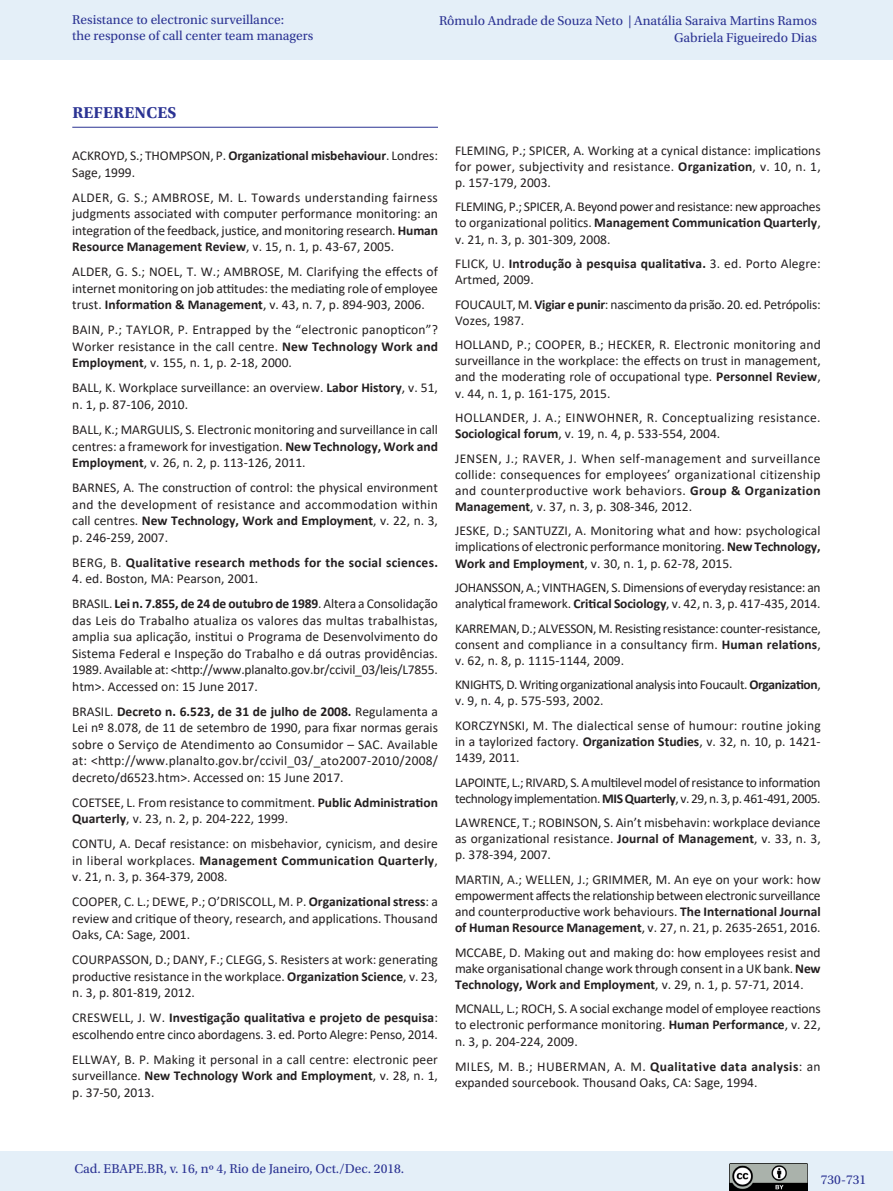
<style>
.page{position:relative;width:893px;height:1191px;background:#fff}
.page>*{position:absolute;margin:0;border:0;box-sizing:border-box;transform-origin:0 0}
._07_1_sub_1{font:700 16.5px "Utopia Std";letter-spacing:.01em;color:#2b3393}
.Referencias{font:13.5px/16.5px "Calibri";color:#231f20;text-align:justify}
.Referencias-2{font:13.5px/16px "Calibri";letter-spacing:-.025em;color:#231f20}
.t1{font:13.5px/16.5px "Utopia Std";color:#2b3393}
.Referencias-3{font:13.5px/16px "Calibri";letter-spacing:-.02em;color:#231f20}
.Referencias-4{font:13.5px/16px "Calibri";letter-spacing:.025em;color:#231f20}
.Referencias-5{font:700 13.5px "Calibri";letter-spacing:.02em;color:#231f20}
.s1{font-weight:700}
.s2{font-weight:400}
.s3{font-family:"Arial"}
</style>
<div class="page">
<div style="left:0;top:1151px;width:893px;height:40px;background:#e4eff8"></div>
<img style="left:730px;top:1163px;width:77px;height:27px">
<div style="left:0;top:0;width:893px;height:60px;background:#e4eff8"></div>
<hr style="left:72px;top:127px;width:366px;height:1px;background:#2b3393">
<p class="t1" style="left:72px;top:11px;width:242px">Resistance to electronic surveillance:<br>the response of call center team managers</p>
<p class="t1" style="left:439px;top:13px;width:379px;text-align:right">Rômulo Andrade de Souza Neto | Anatália Saraiva Martins Ramos<br>Gabriela Figueiredo Dias</p>
<p class="_07_1_sub_1" style="left:72px;top:103px;width:106px">REFERENCES</p>
<p class="Referencias" style="left:72px;top:147px;width:367px">ACKROYD, S.; THOMPSON, P. <span class="s1">Organizational misbehaviour</span>. Londres:<br>Sage, 1999.</p>
<p class="Referencias" style="left:72px;top:189px;width:367px">ALDER, G. S.; AMBROSE, M. L. Towards understanding fairness judgments associated with computer performance monitoring: an integration of the feedback, justice, and monitoring research. <span class="s1">Human Resource Management Review</span>, v. 15, n. 1, p. 43-67, 2005.</p>
<p class="Referencias" style="left:72px;top:263px;width:367px">ALDER, G. S.; NOEL, T. W.; AMBROSE, M. Clarifying the effects of internet monitoring on job attitudes: the mediating role of employee trust. <span class="s1">Information &amp; Management</span>, v. 43, n. 7, p. 894-903, 2006.</p>
<p class="Referencias" style="left:72px;top:321px;width:367px">BAIN, P.; TAYLOR, P. Entrapped by the “electronic panopticon”?<br>Worker resistance in the call centre. <span class="s1">New Technology Work and Employment</span>, v. 155, n. 1, p. 2-18, 2000.</p>
<p class="Referencias" style="left:72px;top:379px;width:367px">BALL, K. Workplace surveillance: an overview. <span class="s1">Labor History</span>, v. 51, n. 1, p. 87-106, 2010.</p>
<p class="Referencias" style="left:72px;top:421px;width:367px">BALL, K.; MARGULIS, S. Electronic monitoring and surveillance in call centres: a framework for investigation. <span class="s1">New Technology, Work and Employment</span>, v. 26, n. 2, p. 113-126, 2011.</p>
<p class="Referencias" style="left:72px;top:479px;width:367px">BARNES, A. The construction of control: the physical environment and the development of resistance and accommodation within call centres. <span class="s1">New Technology, Work and Employment</span>, v. 22, n. 3, p. 246-259, 2007.</p>
<p class="Referencias-5" style="left:72px;top:552px;width:367px"><span class="s2">BERG, B.</span> Qualitative research methods for the social sciences.</p>
<p class="Referencias" style="left:72px;top:570px;width:188px">4. ed. Boston, MA: Pearson, 2001.</p>
<p class="Referencias" style="left:72px;top:595px;width:367px">BRASIL. <span class="s1">Lei n. 7.855, de 24 de outubro de 1989</span>. Altera a Consolidação das Leis do Trabalho atualiza os valores das multas trabalhistas, amplia sua aplicação, institui o Programa de Desenvolvimento do Sistema Federal e Inspeção do Trabalho e dá outras providências.<br>1989. Available at: &lt;http://www.planalto.gov.br/ccivil_03/leis/L7855. htm&gt;. Accessed on: 15 June 2017.</p>
<p class="Referencias" style="left:72px;top:702px;width:367px">BRASIL. <span class="s1">Decreto n. 6.523, de 31 de julho de 2008.</span> Regulamenta a Lei nº 8.078, de 11 de setembro de 1990, para fixar normas gerais sobre o Serviço de Atendimento ao Consumidor – SAC. Available at: &lt;http://www.planalto.gov.br/ccivil_03/_ato2007-2010/2008/ decreto/d6523.htm&gt;. Accessed on: 15 June 2017.</p>
<p class="Referencias" style="left:72px;top:793px;width:367px">COETSEE, L. From resistance to commitment. <span class="s1">Public Administration<br>Quarterly</span>, v. 23, n. 2, p. 204-222, 1999.</p>
<p class="Referencias" style="left:72px;top:835px;width:367px">CONTU, A. Decaf resistance: on misbehavior, cynicism, and desire in liberal workplaces. <span class="s1">Management Communication Quarterly</span>, v. 21, n. 3, p. 364-379, 2008.</p>
<p class="Referencias" style="left:72px;top:893px;width:367px">COOPER, C. L.; DEWE, P.; O’DRISCOLL, M. P. <span class="s1">Organizational stress</span>: a review and critique of theory, research, and applications. Thousand Oaks, CA: Sage, 2001.</p>
<p class="Referencias" style="left:72px;top:951px;width:367px">COURPASSON, D.; DANY, F.; CLEGG, S. Resisters at work: generating productive resistance in the workplace. <span class="s1">Organization Science</span>, v. 23, n. 3, p. 801-819, 2012.</p>
<p class="Referencias" style="left:72px;top:1009px;width:367px">CRESWELL, J. W. <span class="s1">Investigação qualitativa e projeto de pesquisa</span>: escolhendo entre cinco abordagens. 3. ed. Porto Alegre: Penso, 2014.</p>
<p class="Referencias" style="left:72px;top:1050px;width:367px">ELLWAY, B. P. Making it personal in a call centre: electronic peer surveillance. <span class="s1">New Technology Work and Employment</span>, v. 28, n. 1, p. 37-50, 2013.</p>
<p class="Referencias" style="left:455px;top:142px;width:367px;line-height:16px">FLEMING, P.; SPICER, A. Working at a cynical distance: implications for power, subjectivity and resistance. <span class="s1">Organization</span>, v. 10, n. 1, p. 157-179, 2003.</p>
<p class="Referencias" style="left:455px;top:199px;width:367px;line-height:16px">FLEMING, P.; SPICER, A. Beyond power and resistance: new approaches to organizational politics. <span class="s1">Management Communication Quarterly</span>, v. 21, n. 3, p. 301-309, 2008.</p>
<p class="Referencias" style="left:455px;top:255px;width:367px;line-height:16px">FLICK, U. <span class="s1">Introdução à pesquisa qualitativa.</span> 3. ed. Porto Alegre:<br>Artmed, 2009.</p>
<p class="Referencias-3" style="left:455px;top:296px;width:367px">FOUCAULT, M. <span class="s1">Vigiar e punir</span>: nascimento da prisão. 20. ed. Petrópolis:<br>Vozes, 1987.</p>
<p class="Referencias" style="left:455px;top:336px;width:367px;line-height:16px">HOLLAND, P.; COOPER, B.; HECKER, R. Electronic monitoring and surveillance in the workplace: the effects on trust in management, and the moderating role of occupational type. <span class="s1">Personnel Review</span>, v. 44, n. 1, p. 161-175, 2015.</p>
<p class="Referencias-4" style="left:455px;top:409px;width:367px">HOLLANDER, J. A.; EINWOHNER, R. Conceptualizing resistance.<br><span class="s1">Sociological forum</span>, v. 19, n. 4, p. 533-554, 2004.</p>
<p class="Referencias" style="left:455px;top:450px;width:367px;line-height:16px">JENSEN, J.; RAVER, J. When self-management and surveillance collide: consequences for employees’ organizational citizenship and counterproductive work behaviors. <span class="s1">Group &amp; Organization Management</span>, v. 37, n. 3, p. 308-346, 2012.</p>
<p class="Referencias" style="left:455px;top:522px;width:367px;line-height:16px">JESKE, D.; SANTUZZI, A. Monitoring what and how: psychological implications of electronic performance monitoring. <span class="s1">New Technology, Work and Employment</span>, v. 30, n. 1, p. 62-78, 2015.</p>
<p class="Referencias-3" style="left:455px;top:579px;width:367px">JOHANSSON, A.; VINTHAGEN, S. Dimensions of everyday resistance: an analytical framework. <span class="s1">Critical Sociology</span>, v. 42, n. 3, p. 417-435, 2014.</p>
<p class="Referencias" style="left:455px;top:620px;width:367px;line-height:16px">KARREMAN, D.; ALVESSON, M. Resisting resistance: counter-resistance, consent and compliance in a consultancy firm. <span class="s1">Human relations</span>, v. 62, n. 8, p. 1115-1144, 2009.</p>
<p class="Referencias-2" style="left:455px;top:676px;width:367px">KNIGHTS, D. Writing organizational analysis into Foucault. <span class="s1">Organization</span>, v. 9, n. 4, p. 575-593, 2002.</p>
<p class="Referencias" style="left:455px;top:717px;width:367px;line-height:16px">KORCZYNSKI, M. The dialectical sense of humour: routine joking in a taylorized factory. <span class="s1">Organization Studies</span>, v. 32, n. 10, p. 1421- 1439, 2011.</p>
<p class="Referencias-2" style="left:455px;top:774px;width:367px">LAPOINTE, L.; RIVARD, S. A multilevel model of resistance to information technology implementation. <span class="s1">MIS Quarterly</span>, v. 29, n. 3, p. 461-491, 2005.</p>
<p class="Referencias" style="left:455px;top:814px;width:367px;line-height:16px">LAWRENCE, T.; ROBINSON, S. Ain’t misbehavin: workplace deviance as organizational resistance. <span class="s1">Journal of Management</span>, v. 33, n. 3, p. 378-394, 2007.</p>
<p class="Referencias" style="left:455px;top:871px;width:367px;line-height:16px">MARTIN, A.; WELLEN, J.; GRIMMER, M. An eye on your work: how empowerment affects the relationship between electronic surveillance and counterproductive work behaviours. <span class="s1">The International Journal of Human Resource Management</span>, v. 27, n. 21, p. 2635-2651, 2016.</p>
<p class="Referencias" style="left:455px;top:944px;width:367px;line-height:16px">MCCABE, D. Making out and making do: how employees resist and make organisational change work through consent in a UK bank. <span class="s1">New Technology, Work and Employment</span>, v. 29, n. 1, p. 57-71, 2014<span class="s3">.</span></p>
<p class="Referencias" style="left:455px;top:1000px;width:367px">MCNALL, L.; ROCH, S. A social exchange model of employee reactions to electronic performance monitoring. <span class="s1">Human Performance</span>, v. 22, n. 3, p. 204-224, 2009.</p>
<p class="Referencias" style="left:455px;top:1057px;width:367px">MILES, M. B.; HUBERMAN, A. M. <span class="s1">Qualitative data analysis</span>: an expanded sourcebook. Thousand Oaks, CA: Sage, 1994.</p>
<p class="t1" style="left:74px;top:1160px;width:332px">Cad. EBAPE.BR, v. 16, nº 4, Rio de Janeiro, Oct./Dec. 2018.</p>
<p class="t1" style="left:821px;top:1171px;width:47px">730-731</p>
</div>
